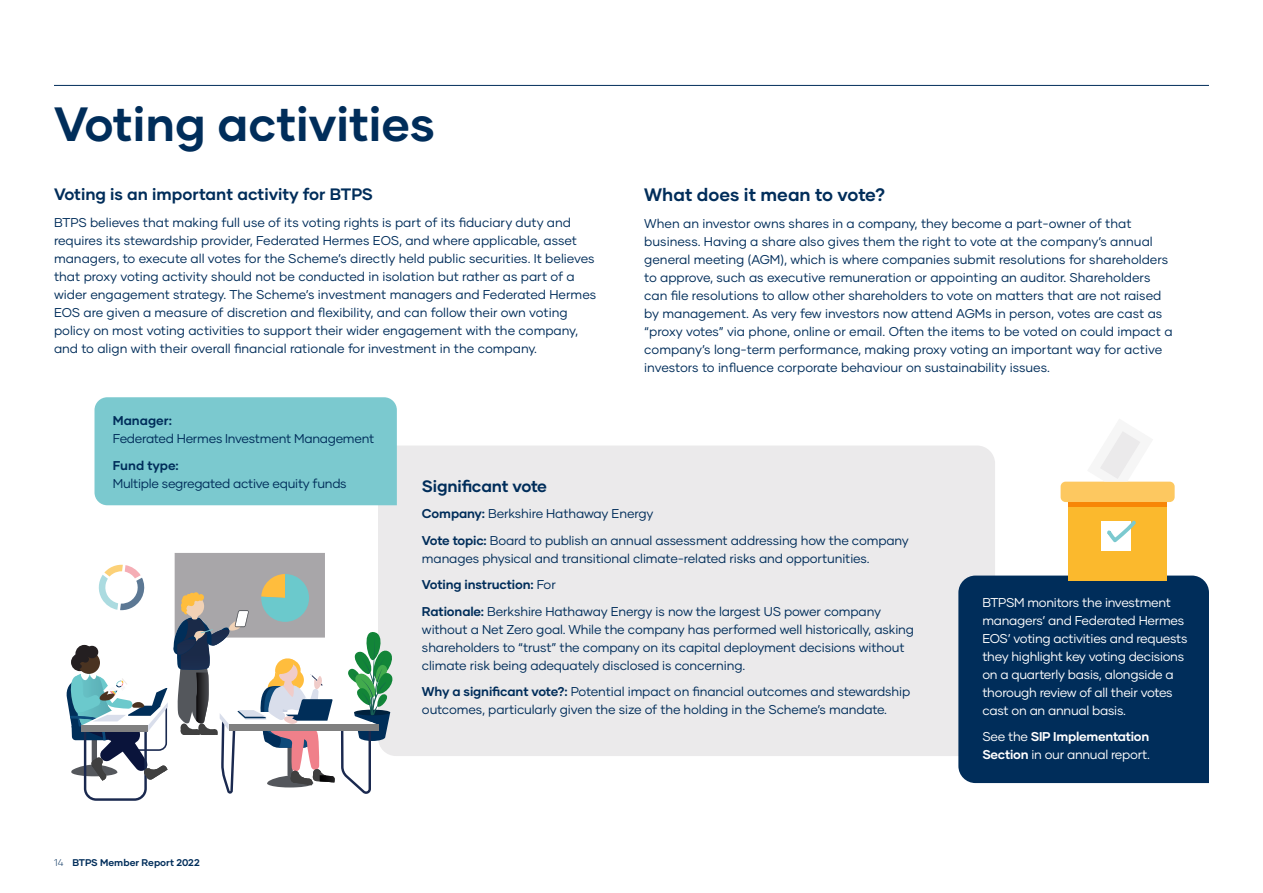
<style>
.page{position:relative;width:1263px;height:893px;background:#fff}
.page>*{position:absolute;margin:0;border:0;box-sizing:border-box;transform-origin:0 0}
.t1{font:700 48px "Gilmer";color:#002d5a}
.t2{font:700 18px "Gilmer";color:#002d5a}
.t3{font:700 16.5px "Gilmer";color:#002d5a}
.t4{font:12.75px/18px "Gilmer";color:#002d5a}
.t5{font:12.75px/18px "Gilmer";letter-spacing:-.02em;color:#fff}
.t6{font:12.75px "Gilmer";letter-spacing:-.02em;color:#002d5a}
.t7{font:700 12.75px "Gilmer";color:#002d5a}
.t8{font:700 9.75px "Gilmer";color:#002d5a}
.s1{font-weight:700}
.s2{font-weight:300}
</style>
<div class="page">
<hr style="left:54px;top:85px;width:1155px;height:1px;background:#002d5a">
<div style="left:378px;top:446px;width:617px;height:310px;background:#ebeaeb"></div>
<div style="left:94px;top:397px;width:303px;height:108px;background:#7bc9cf"></div>
<div style="left:958px;top:576px;width:251px;height:207px;background:#002d5a"></div>
<div style="left:75px;top:645px;width:18px;height:18px;background:#241f21;border-radius:50%"></div>
<div style="left:86px;top:646px;width:12px;height:12px;background:#241f21;border-radius:50%"></div>
<svg style="left:66px;top:650px;width:102px;height:151px"></svg>
<svg style="left:98px;top:565px;width:47px;height:45px"></svg>
<svg style="left:174px;top:553px;width:225px;height:241px"></svg>
<div style="left:1068px;top:489px;width:99px;height:91px;background:#fbb92d"></div>
<div style="left:1060px;top:482px;width:114px;height:20px;background:#fdc860;border-radius:5px"></div>
<hr style="left:1068px;top:502px;width:99px;height:4px;background:#f78607">
<div style="left:1101px;top:521px;width:30px;height:30px;background:#fff"></div>
<svg style="left:1107px;top:520px;width:29px;height:22px"></svg>
<svg style="left:1100px;top:431px;width:41px;height:48px"></svg>
<h1 class="t1" style="left:54px;top:94px;width:383px">Voting activities</h1>
<p class="t3" style="left:54px;top:184px;width:320px">Voting is an important activity for BTPS</p>
<p class="t4" style="left:54px;top:213px;width:544px">BTPS believes that making full use of its voting rights is part of its fiduciary duty and requires its stewardship provider, Federated Hermes EOS, and where applicable, asset managers, to execute all votes for the Scheme’s directly held public securities. It believes that proxy voting activity should not be conducted in isolation but rather as part of a wider engagement strategy. The Scheme’s investment managers and Federated Hermes EOS are given a measure of discretion and flexibility, and can follow their own voting policy on most voting activities to support their wider engagement with the company, and to align with their overall financial rationale for investment in the company.</p>
<h2 class="t2" style="left:644px;top:183px;width:243px">What does it mean to vote?</h2>
<p class="t4" style="left:644px;top:214px;width:530px">When an investor owns shares in a company, they become a part-owner of that business. Having a share also gives them the right to vote at the company’s annual general meeting (AGM), which is where companies submit resolutions for shareholders to approve, such as executive remuneration or appointing an auditor. Shareholders can file resolutions to allow other shareholders to vote on matters that are not raised by management. As very few investors now attend AGMs in person, votes are cast as “proxy votes” via phone, online or email. Often the items to be voted on could impact a company’s long-term performance, making proxy voting an important way for active investors to influence corporate behaviour on sustainability issues.</p>
<p class="t7" style="left:113px;top:413px;width:61px">Manager:</p>
<p class="t6" style="left:113px;top:431px;width:263px">Federated Hermes Investment Management</p>
<p class="t7" style="left:113px;top:457px;width:67px">Fund type:</p>
<p class="t6" style="left:113px;top:475px;width:235px">Multiple segregated active equity funds</p>
<p class="t3" style="left:422px;top:475px;width:127px">Significant vote</p>
<p class="t4" style="left:422px;top:500px;width:488px;line-height:26.5px"><span class="s1">Company:</span> Berkshire Hathaway Energy<br><span class="s1">Vote topic:</span> Board to publish an annual assessment addressing how the company</p>
<p class="t4" style="left:422px;top:545px;width:460px;line-height:26.5px">manages physical and transitional climate-related risks and opportunities.<br><span class="s1">Voting instruction:</span> For<br><span class="s1">Rationale:</span> Berkshire Hathaway Energy is now the largest US power company</p>
<p class="t4" style="left:422px;top:620px;width:494px">without a Net Zero goal. While the company has performed well historically, asking shareholders to “trust” the company on its capital deployment decisions without climate risk being adequately disclosed is concerning.</p>
<p class="t4" style="left:422px;top:682px;width:490px"><span class="s1">Why a significant vote?:</span> Potential impact on financial outcomes and stewardship outcomes, particularly given the size of the holding in the Scheme’s mandate.</p>
<p class="t8" style="left:54px;top:857px;width:147px"><span class="s2">14</span> BTPS Member Report 2022</p>
<p class="t5" style="left:982px;top:593px;width:207px">BTPSM monitors the investment managers’ and Federated Hermes<br>EOS’ voting activities and requests they highlight key voting decisions on a quarterly basis, alongside a thorough review of all their votes cast on an annual basis.</p>
<p class="t5" style="left:982px;top:727px;width:169px">See the <span class="s1">SIP Implementation<br>Section</span> in our annual report.</p>
</div>
